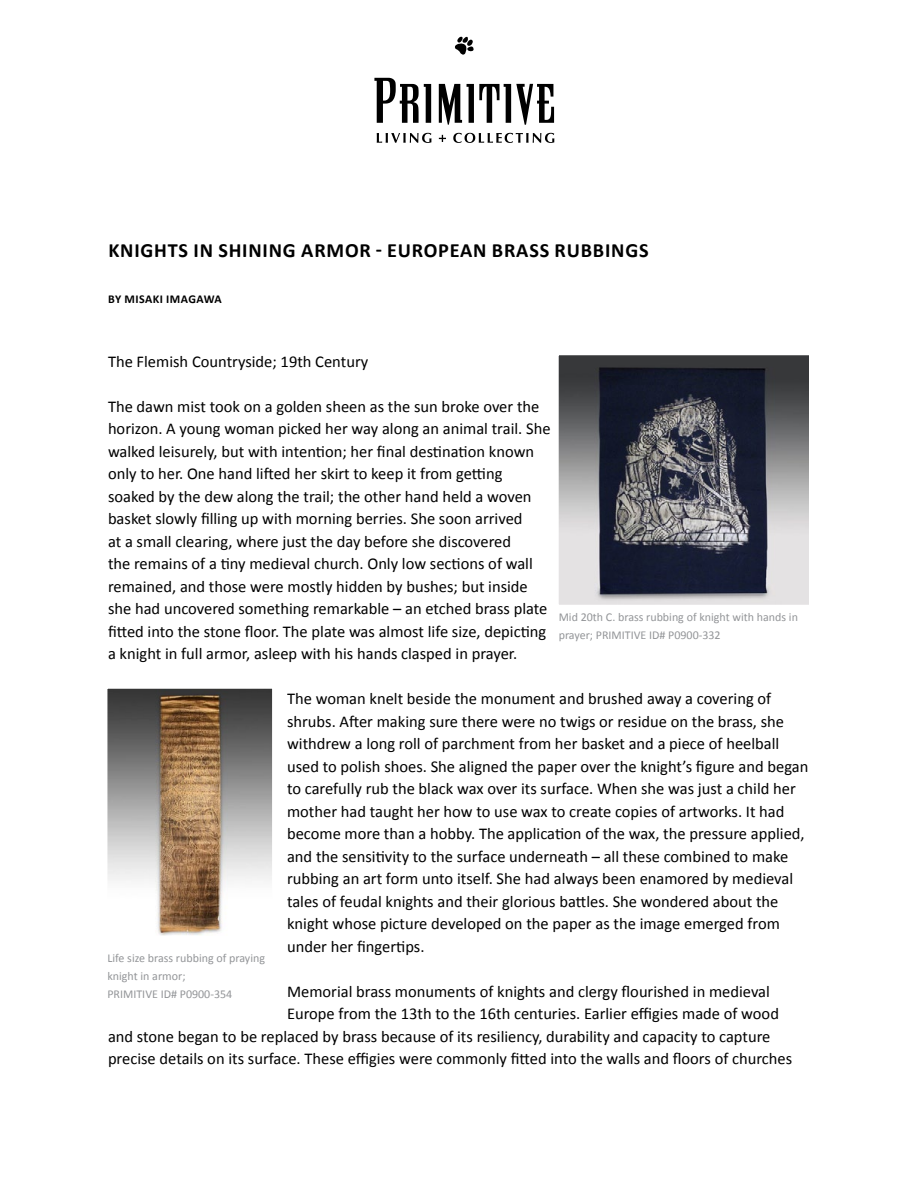
<style>
.page{position:relative;width:918px;height:1188px;background:#fff}
.page>*{position:absolute;margin:0;border:0;box-sizing:border-box;transform-origin:0 0}
.t1{font:700 20.25px "Calibri";letter-spacing:.04em;color:#000}
.t2{font:16.5px/22.5px "Calibri";color:#000}
.t3{font:12px/18px "Calibri";color:#939598}
.t4{font:700 12px "Calibri";letter-spacing:.04em;color:#000}
</style>
<div class="page">
<svg style="left:439px;top:84px;width:115px;height:41px"></svg>
<svg style="left:374px;top:78px;width:57px;height:45px"></svg>
<svg style="left:455px;top:37px;width:19px;height:18px"></svg>
<svg style="left:377px;top:133px;width:55px;height:10px"></svg>
<svg style="left:439px;top:135px;width:7px;height:7px"></svg>
<svg style="left:453px;top:133px;width:101px;height:10px"></svg>
<svg style="left:558px;top:355px;width:251px;height:250px;background:#61626b"></svg>
<svg style="left:107px;top:688px;width:166px;height:248px"></svg>
<p class="t1" style="left:108px;top:237px;width:542px">KNIGHTS IN SHINING ARMOR - EUROPEAN BRASS RUBBINGS</p>
<p class="t4" style="left:108px;top:291px;width:115px">BY MISAKI IMAGAWA</p>
<p class="t2" style="left:108px;top:350px;width:262px">The Flemish Countryside; 19th Century</p>
<p class="t2" style="left:108px;top:395px;width:444px">The dawn mist took on a golden sheen as the sun broke over the horizon. A young woman picked her way along an animal trail. She walked leisurely, but with intention; her final destination known only to her. One hand lifted her skirt to keep it from getting soaked by the dew along the trail; the other hand held a woven basket slowly filling up with morning berries. She soon arrived<br>at a small clearing, where just the day before she discovered<br>the remains of a tiny medieval church. Only low sections of wall remained, and those were mostly hidden by bushes; but inside she had uncovered something remarkable – an etched brass plate fitted into the stone floor. The plate was almost life size, depicting a knight in full armor, asleep with his hands clasped in prayer.</p>
<p class="t2" style="left:287px;top:688px;width:523px">The woman knelt beside the monument and brushed away a covering of shrubs. After making sure there were no twigs or residue on the brass, she withdrew a long roll of parchment from her basket and a piece of heelball used to polish shoes. She aligned the paper over the knight’s figure and began to carefully rub the black wax over its surface. When she was just a child her mother had taught her how to use wax to create copies of artworks. It had become more than a hobby. The application of the wax, the pressure applied, and the sensitivity to the surface underneath – all these combined to make rubbing an art form unto itself. She had always been enamored by medieval tales of feudal knights and their glorious battles. She wondered about the knight whose picture developed on the paper as the image emerged from under her fingertips.</p>
<p class="t2" style="left:287px;top:980px;width:484px">Memorial brass monuments of knights and clergy flourished in medieval</p>
<p class="t2" style="left:287px;top:1003px;width:493px">Europe from the 13th to the 16th centuries. Earlier effigies made of wood</p>
<p class="t2" style="left:108px;top:1025px;width:664px">and stone began to be replaced by brass because of its resiliency, durability and capacity to capture</p>
<p class="t2" style="left:108px;top:1048px;width:686px">precise details on its surface. These effigies were commonly fitted into the walls and floors of churches</p>
<p class="t3" style="left:559px;top:608px;width:241px">Mid 20th C. brass rubbing of knight with hands in prayer; PRIMITIVE ID# P0900-332</p>
<p class="t3" style="left:107px;top:949px;width:159px">Life size brass rubbing of praying knight in armor;<br>PRIMITIVE ID# P0900-354</p>
</div>
